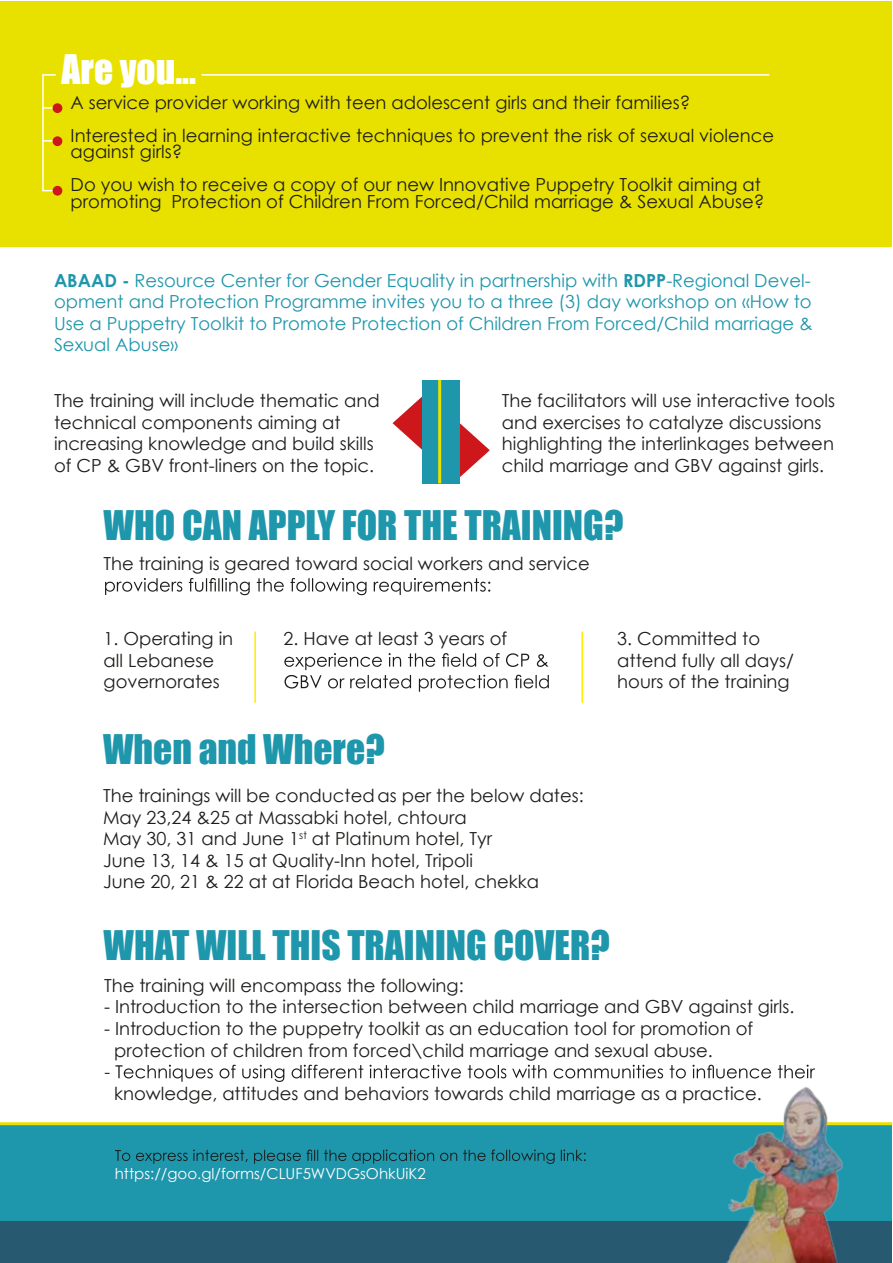
<style>
.page{position:relative;width:893px;height:1263px;background:#fff}
.page>*{position:absolute;margin:0;border:0;box-sizing:border-box;transform-origin:0 0}
.t1{font:37.5px "Impact";color:#1e96ab}
.t2{font:37.5px "Impact";color:#fff}
.t3{font:18px/21.6px "Century Gothic";color:#1d1d1b}
.t4{font:18px/21.6px "Century Gothic";color:#1e96ab;text-align:justify}
.t5{font:15px "Century Gothic";color:#fff}
.s1{font-weight:700}
</style>
<div class="page">
<div style="left:1px;top:1px;width:891px;height:246px;background:#e8e100"></div>
<div style="left:1px;top:1124px;width:891px;height:139px;background:#1e96ab"></div>
<div style="left:1px;top:1222px;width:891px;height:41px;background:#275a71"></div>
<svg style="left:105px;top:1065px;width:710px;height:17px"></svg>
<svg style="left:115px;top:1149px;width:471px;height:15px"></svg>
<svg style="left:393px;top:396px;width:30px;height:54px"></svg>
<svg style="left:460px;top:423px;width:30px;height:54px"></svg>
<div style="left:423px;top:380px;width:37px;height:103px;background:#1e96ab"></div>
<svg style="left:105px;top:578px;width:385px;height:17px"></svg>
<svg style="left:284px;top:653px;width:265px;height:39px"></svg>
<hr style="left:0;top:1122px;width:892px;height:3px;background:#e8e100">
<hr style="left:438px;top:380px;width:3px;height:103px;background:#e8e100">
<svg style="left:42px;top:74px;width:18px;height:118px"></svg>
<hr style="left:42px;top:107px;width:20px;height:2px;background:#fff">
<hr style="left:202px;top:74px;width:567px;height:2px;background:#fff">
<hr style="left:42px;top:140px;width:20px;height:2px;background:#fff">
<div style="left:53px;top:103px;width:9px;height:10px;background:#cd171a;border-radius:50%"></div>
<div style="left:53px;top:136px;width:9px;height:10px;background:#cd171a;border-radius:50%"></div>
<div style="left:53px;top:186px;width:9px;height:10px;background:#cd171a;border-radius:50%"></div>
<hr style="left:254px;top:631px;width:2px;height:72px;background:#ffed00">
<hr style="left:581px;top:631px;width:2px;height:72px;background:#ffed00">
<img style="left:718px;top:1077px;width:155px;height:186px">
<h1 class="t2" style="left:62px;top:40px;width:136px">Are you...</h1>
<p class="t3" style="left:71px;top:85px;width:705px;line-height:33px">A service provider working with teen adolescent girls and their families?<br>Interested in learning interactive techniques to prevent the risk of sexual violence</p>
<p class="t3" style="left:71px;top:135px;width:692px;line-height:33px">against girls?<br>Do you wish to receive a copy of our new Innovative Puppetry Toolkit aiming at</p>
<p class="t3" style="left:71px;top:190px;width:695px">promoting Protection of Children From Forced/Child marriage &amp; Sexual Abuse?</p>
<p class="t4" style="left:54px;top:269px;width:760px"><span class="s1">ABAAD -</span> Resource Center for Gender Equality in partnership with <span class="s1">RDPP</span>-Regional Devel&shy;opment and Protection Programme invites you to a three (3) day workshop on «How to Use a Puppetry Toolkit to Promote Protection of Children From Forced/Child marriage &amp; Sexual Abuse»</p>
<p class="t3" style="left:54px;top:390px;width:327px">The training will include thematic and technical components aiming at increasing knowledge and build skills of CP &amp; GBV front-liners on the topic.</p>
<p class="t3" style="left:502px;top:390px;width:335px">The facilitators will use interactive tools and exercises to catalyze discussions highlighting the interlinkages between child marriage and GBV against girls.</p>
<h1 class="t1" style="left:104px;top:496px;width:521px">WHO CAN APPLY FOR THE TRAINING?</h1>
<p class="t3" style="left:104px;top:552px;width:488px">The training is geared toward social workers and service</p>
<p class="t3" style="left:104px;top:627px;width:131px">1. Operating in all Lebanese governorates</p>
<p class="t3" style="left:283px;top:627px;width:225px">2. Have at least 3 years of</p>
<p class="t3" style="left:617px;top:627px;width:178px">3. Committed to attend fully all days/ hours of the training</p>
<h1 class="t1" style="left:103px;top:720px;width:283px">When and Where?</h1>
<p class="t3" style="left:103px;top:784px;width:482px">The trainings will be conducted as per the below dates:<br>May 23,24 &amp;25 at Massabki hotel, chtoura<br>May 30, 31 and June 1<sup>st</sup> at Platinum hotel, Tyr<br>June 13, 14 &amp; 15 at Quality-Inn hotel, Tripoli<br>June 20, 21 &amp; 22 at at Florida Beach hotel, chekka</p>
<h1 class="t1" style="left:104px;top:916px;width:508px">WHAT WILL THIS TRAINING COVER?</h1>
<p class="t3" style="left:104px;top:974px;width:361px">The training will encompass the following:</p>
<p class="t3" style="left:104px;top:996px;width:692px">- Introduction to the intersection between child marriage and GBV against girls.</p>
<p class="t3" style="left:114px;top:1017px;width:640px;text-indent:-10px">- Introduction to the puppetry toolkit as an education tool for promotion of protection of children from forced\child marriage and sexual abuse.</p>
<p class="t3" style="left:114px;top:1082px;width:649px">knowledge, attitudes and behaviors towards child marriage as a practice.</p>
<p class="t5" style="left:115px;top:1163px;width:312px">https://goo.gl/forms/CLUF5WVDGsOhkUiK2</p>
</div>
